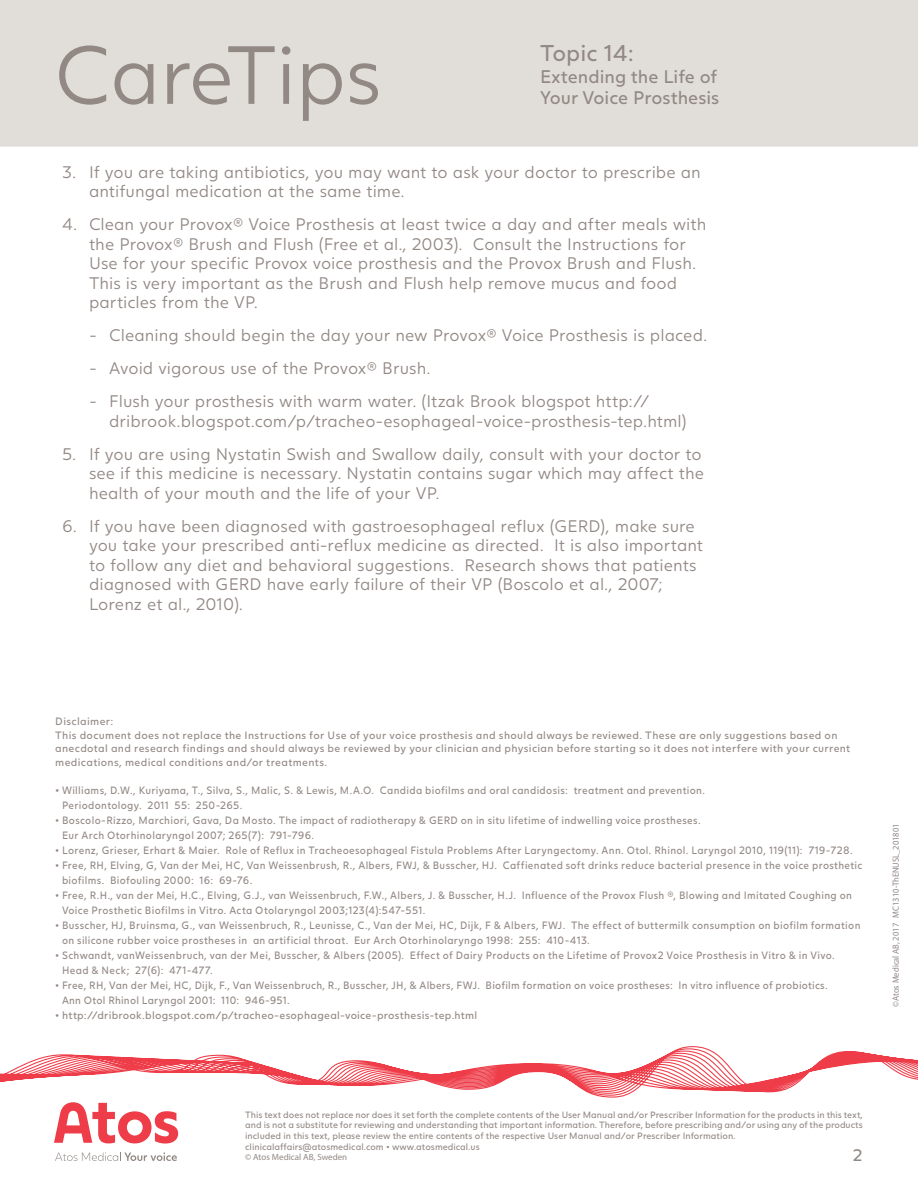
<style>
.page{position:relative;width:918px;height:1188px;background:#fff}
.page>*{position:absolute;margin:0;border:0;box-sizing:border-box;transform-origin:0 0}
.t1{font:300 81.15px "Juli Sans";letter-spacing:-.015em;color:#928884}
.t2{font:22.5px "Juli Sans";color:#928884}
.t3{font:18px "Juli Sans";color:#928884}
.NumberedListUS{font:300 16.5px/19.5px "Juli Sans";color:#928884}
.BulletsinNumbered_li{font:300 16.5px/19.5px "Juli Sans";color:#928884}
.t4{font:16.5px "Juli Sans";color:#928884}
.caption_text{font:10.5px/15px "Juli Sans";letter-spacing:.03em;color:#928884;scale:.95 1}
.caption_text-2{font:10.5px/13.5px "Juli Sans";letter-spacing:.03em;color:#928884}
.NumberedListUS-2{font:10.5px/15px "Juli Sans";letter-spacing:.02em;color:#928884;scale:.95 1}
.Text{font:10.5px "Juli Sans";letter-spacing:.02em;color:#928884;scale:.95 1}
.t5{font:9px/10.8px "Juli Sans";color:#928884}
.t6{font:9px "Myriad Pro";color:#928884;scale:.95 1}
.t7{font:9px "Myriad Pro";color:#928884}
</style>
<div class="page">
<div style="left:0;top:0;width:918px;height:147px;background:#e1ddd9"></div>
<svg style="left:0;top:1046px;width:918px;height:52px"></svg>
<svg style="left:55px;top:1152px;width:122px;height:9px"></svg>
<svg style="left:54px;top:1102px;width:124px;height:42px"></svg>
<h1 class="t1" style="left:54px;top:28px;width:330px">CareTips</h1>
<h2 class="t2" style="left:540px;top:40px;width:96px">Topic 14:</h2>
<h3 class="t3" style="left:540px;top:66px;width:179px">Extending the Life of</h3>
<h3 class="t3" style="left:540px;top:87px;width:181px">Your Voice Prosthesis</h3>
<p class="NumberedListUS" style="left:89px;top:162px;width:613px;text-indent:-27px">3. If you are taking antibiotics, you may want to ask your doctor to prescribe an antifungal medication at the same time.</p>
<p class="NumberedListUS" style="left:89px;top:215px;width:619px;text-indent:-27px">4. Clean your Provox® Voice Prosthesis at least twice a day and after meals with the Provox® Brush and Flush (Free et al., 2003). Consult the Instructions for Use for your specific Provox voice prosthesis and the Provox Brush and Flush.<br>This is very important as the Brush and Flush help remove mucus and food particles from the VP.</p>
<p class="BulletsinNumbered_li" style="left:89px;top:326px;width:620px">- Cleaning should begin the day your new Provox® Voice Prosthesis is placed.</p>
<p class="BulletsinNumbered_li" style="left:89px;top:359px;width:343px">- Avoid vigorous use of the Provox® Brush.</p>
<p class="BulletsinNumbered_li" style="left:109px;top:392px;width:579px;text-indent:-20px">- Flush your prosthesis with warm water. (Itzak Brook blogspot http:// dribrook.blogspot.com/p/tracheo-esophageal-voice-prosthesis-tep.html)</p>
<p class="NumberedListUS" style="left:89px;top:444px;width:617px;text-indent:-27px">5. If you are using Nystatin Swish and Swallow daily, consult with your doctor to see if this medicine is necessary. Nystatin contains sugar which may affect the health of your mouth and the life of your VP.</p>
<p class="NumberedListUS" style="left:89px;top:516px;width:616px;text-indent:-27px">6. If you have been diagnosed with gastroesophageal reflux (GERD), make sure you take your prescribed anti-reflux medicine as directed. It is also important to follow any diet and behavioral suggestions. Research shows that patients diagnosed with GERD have early failure of their VP (Boscolo et al., 2007; Lorenz et al., 2010).</p>
<p class="caption_text-2" style="left:55px;top:715px;width:60px">Disclaimer:</p>
<p class="caption_text-2" style="left:55px;top:728px;width:797px">This document does not replace the Instructions for Use of your voice prosthesis and should always be reviewed. These are only suggestions based on anecdotal and research findings and should always be reviewed by your clinician and physician before starting so it does not interfere with your current medications, medical conditions and/or treatments.</p>
<p class="caption_text-2" style="left:62px;top:783px;width:644px;line-height:15px;text-indent:-7px">• Williams, D.W., Kuriyama, T., Silva, S., Malic, S. &amp; Lewis, M.A.O. Candida biofilms and oral candidosis: treatment and prevention.<br>Periodontology. 2011 55: 250-265.</p>
<p class="caption_text" style="left:62px;top:813px;width:674px;text-indent:-7px">• Boscolo-Rizzo, Marchiori, Gava, Da Mosto. The impact of radiotherapy &amp; GERD on in situ lifetime of indwelling voice prostheses.<br>Eur Arch Otorhinolaryngol 2007; 265(7): 791-796.</p>
<p class="caption_text" style="left:55px;top:843px;width:841px">• Lorenz, Grieser, Erhart &amp; Maier. Role of Reflux in Tracheoesophageal Fistula Problems After Laryngectomy. Ann. Otol. Rhinol. Laryngol 2010, 119(11): 719-728.</p>
<p class="caption_text" style="left:62px;top:858px;width:844px;text-indent:-7px">• Free, RH, Elving, G, Van der Mei, HC, Van Weissenbrush, R., Albers, FWJ, &amp; Busscher, HJ. Caffienated soft drinks reduce bacterial presence in the voice prosthetic biofilms. Biofouling 2000: 16: 69-76.</p>
<p class="caption_text" style="left:62px;top:888px;width:833px;text-indent:-7px">• Free, R.H., van der Mei, H.C., Elving, G.J., van Weissenbruch, F.W., Albers, J. &amp; Busscher, H.J. Influence of the Provox Flush ®, Blowing and Imitated Coughing on<br>Voice Prosthetic Biofilms in Vitro. Acta Otolaryngol 2003;123(4):547-551.</p>
<p class="caption_text" style="left:62px;top:918px;width:842px;text-indent:-7px">• Busscher, HJ, Bruinsma, G., van Weissenbruch, R., Leunisse, C., Van der Mei, HC, Dijk, F &amp; Albers, FWJ. The effect of buttermilk consumption on biofilm formation on silicone rubber voice prostheses in an artificial throat. Eur Arch Otorhinolaryngo 1998: 255: 410-413.</p>
<p class="caption_text" style="left:62px;top:948px;width:815px;text-indent:-7px">• Schwandt, vanWeissenbruch, van der Mei, Busscher, &amp; Albers (2005). Effect of Dairy Products on the Lifetime of Provox2 Voice Prosthesis in Vitro &amp; in Vivo.<br>Head &amp; Neck; 27(6): 471-477.</p>
<p class="NumberedListUS-2" style="left:62px;top:978px;width:807px;text-indent:-7px">• Free, RH, Van der Mei, HC, Dijk, F., Van Weissenbruch, R., Busscher, JH, &amp; Albers, FWJ. Biofilm formation on voice prostheses: In vitro influence of probiotics.<br>Ann Otol Rhinol Laryngol 2001: 110: 946-951.</p>
<p class="Text" style="left:55px;top:1009px;width:446px">• http://dribrook.blogspot.com/p/tracheo-esophageal-voice-prosthesis-tep.html</p>
<p class="t6" style="left:890px;top:1007px;width:195px;rotate:-90deg">©Atos Medical AB, 2017 MC1310-ThENUSL_201801</p>
<p class="t5" style="left:245px;top:1109px;width:619px">This text does not replace nor does it set forth the complete contents of the User Manual and/or Prescriber Information for the products in this text, and is not a substitute for reviewing and understanding that important information. Therefore, before prescribing and/or using any of the products included in this text, please review the entire contents of the respective User Manual and/or Prescriber Information. clinicalaffairs@atosmedical.com • www.atosmedical.us</p>
<p class="t7" style="left:245px;top:1152px;width:104px">© Atos Medical AB, Sweden</p>
<h3 class="t4" style="left:853px;top:1145px;width:11px">2</h3>
</div>
